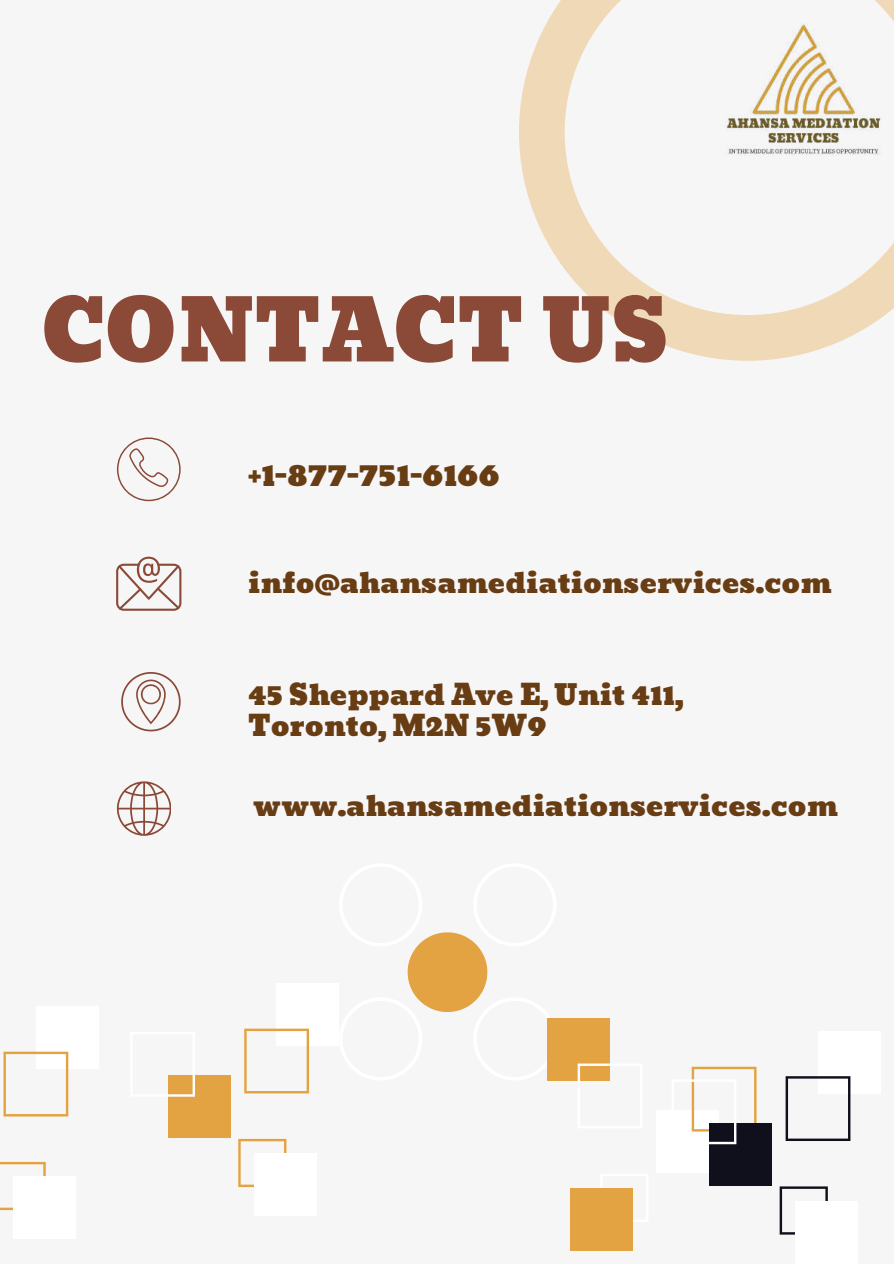
<style>
.page{position:relative;width:894px;height:1264px;background:#fff}
.page>*{position:absolute;margin:0;border:0;box-sizing:border-box;transform-origin:0 0}
.t1{font:84px "Bevan";color:#8b4a37}
.t2{font:31.5px "Bevan";color:#693d14}
.t3{font:28.5px/30.3px "Bevan";color:#693d14}
.t4{font:28.2px "Bevan";color:#693d14}
</style>
<div class="page">
<div style="left:0;top:0;width:893px;height:1263px;background:#f7f6f7"></div>
<svg style="left:519px;top:0;width:374px;height:360px"></svg>
<svg style="left:117px;top:437px;width:64px;height:64px"></svg>
<svg style="left:116px;top:556px;width:65px;height:54px"></svg>
<svg style="left:121px;top:672px;width:60px;height:59px"></svg>
<svg style="left:117px;top:781px;width:54px;height:54px"></svg>
<svg style="left:407px;top:932px;width:81px;height:80px"></svg>
<div style="left:36px;top:1006px;width:62px;height:63px;background:#fff"></div>
<svg style="left:3px;top:1051px;width:65px;height:65px"></svg>
<svg style="left:0;top:1161px;width:46px;height:49px"></svg>
<div style="left:13px;top:1176px;width:63px;height:62px;background:#fff"></div>
<div style="left:547px;top:1018px;width:63px;height:62px;background:#e4a342"></div>
<div style="left:655px;top:1110px;width:63px;height:62px;background:#fff"></div>
<svg style="left:577px;top:1063px;width:33px;height:18px"></svg>
<svg style="left:632px;top:1188px;width:1px;height:33px"></svg>
<div style="left:570px;top:1188px;width:62px;height:62px;background:#e4a342"></div>
<div style="left:276px;top:983px;width:63px;height:63px;background:#fff"></div>
<div style="left:168px;top:1075px;width:63px;height:62px;background:#e4a342"></div>
<svg style="left:244px;top:1028px;width:65px;height:65px"></svg>
<svg style="left:238px;top:1138px;width:48px;height:48px"></svg>
<svg style="left:168px;top:1075px;width:27px;height:21px"></svg>
<div style="left:254px;top:1153px;width:62px;height:62px;background:#fff"></div>
<div style="left:817px;top:1031px;width:63px;height:62px;background:#fff"></div>
<div style="left:709px;top:1123px;width:62px;height:62px;background:#0f101b"></div>
<svg style="left:785px;top:1076px;width:65px;height:64px"></svg>
<svg style="left:779px;top:1186px;width:48px;height:48px"></svg>
<svg style="left:691px;top:1066px;width:65px;height:78px"></svg>
<div style="left:795px;top:1200px;width:62px;height:62px;background:#fff"></div>
<img style="left:713px;top:12px;width:180px;height:155px">
<h1 class="t1" style="left:42px;top:264px;width:628px">CONTACT US</h1>
<p class="t2" style="left:248px;top:450px;width:253px">+1-877-751-6166</p>
<p class="t4" style="left:248px;top:561px;width:584px">info@ahansamediationservices.com</p>
<p class="t3" style="left:248px;top:680px;width:436px">45 Sheppard Ave E, Unit 411,<br>Toronto, M2N 5W9</p>
<p class="t4" style="left:253px;top:783px;width:586px">www.ahansamediationservices.com</p>
</div>
